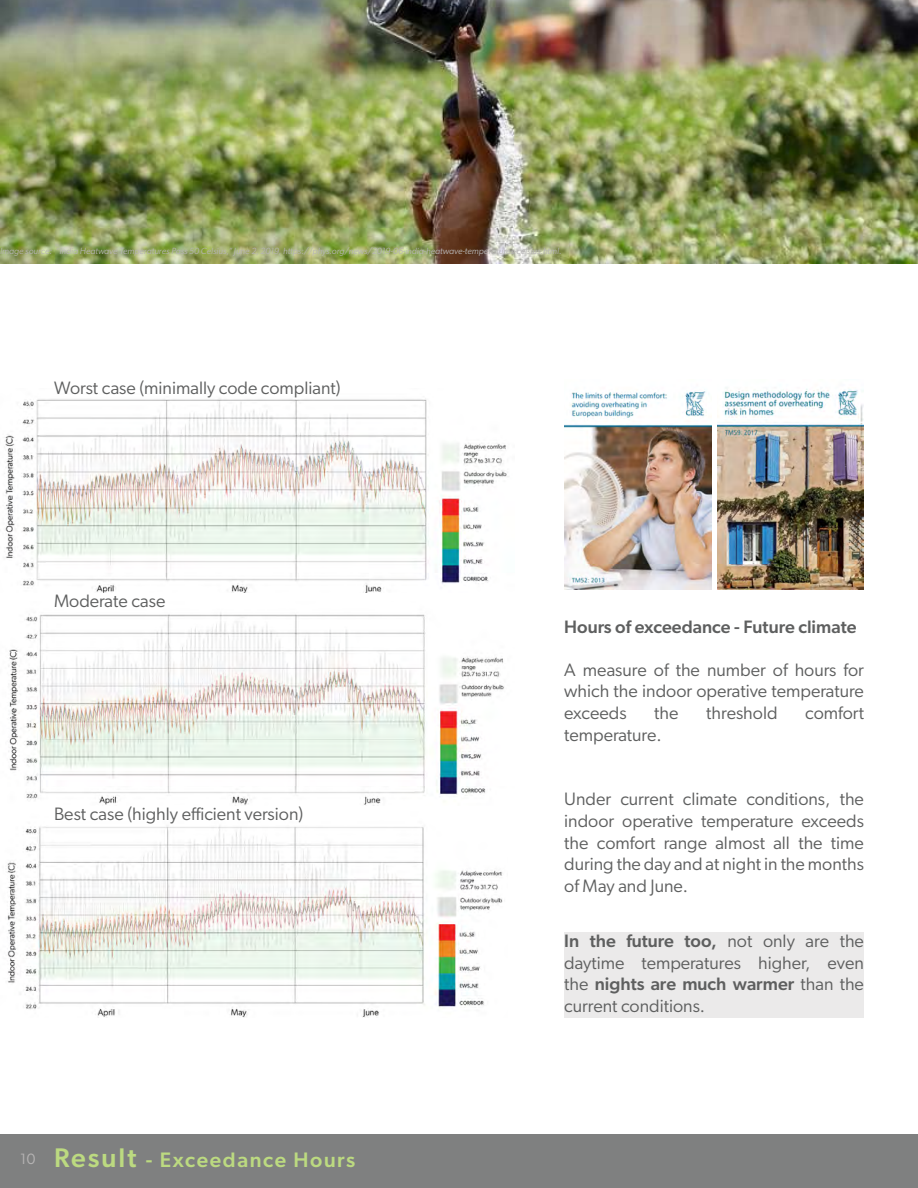
<style>
.page{position:relative;width:918px;height:1188px;background:#fff}
.page>*{position:absolute;margin:0;border:0;box-sizing:border-box;transform-origin:0 0}
.t1{font:500 21px "Gibson";letter-spacing:.075em;color:#bcda80}
.t2{font:18px/21.6px "Gibson";color:#5e5f5f;text-align:justify}
.t3{font:500 18px "Gibson";color:#5e5f5f}
.t4{font:italic 9px "Gibson";color:#b6b4b4}
.s1{font-weight:400;font-size:15px;color:#b6b4b4}
.s2{font-size:27px}
.s3{font-weight:500}
</style>
<div class="page">
<div style="left:0;top:1134px;width:918px;height:54px;background:#7f8080"></div>
<img style="left:717px;top:387px;width:147px;height:202px">
<img style="left:564px;top:391px;width:148px;height:198px">
<img style="left:7px;top:826px;width:496px;height:192px">
<img style="left:8px;top:613px;width:496px;height:192px">
<img style="left:4px;top:398px;width:505px;height:195px">
<img style="left:0;top:0;width:918px;height:264px">
<div style="left:564px;top:933px;width:300px;height:85px;background:#ebeaea"></div>
<p class="t4" style="left:0;top:245px;width:563px">Image source: “India Heatwave Temperatures Pass 50 Celsius,” June 2, 2019, https://phys.org/news/2019-06-india-heatwave-temperatures-celsius.html.</p>
<p class="t2" style="left:54px;top:377px;width:288px">Worst case (minimally code compliant)</p>
<p class="t2" style="left:54px;top:590px;width:113px">Moderate case</p>
<p class="t2" style="left:54px;top:802px;width:251px">Best case (highly efficient version)</p>
<p class="t1" style="left:20px;top:1147px;width:336px"><span class="s1">10</span> <span class="s2">Result</span> - Exceedance Hours</p>
<p class="t3" style="left:564px;top:616px;width:294px">Hours of exceedance - Future climate</p>
<p class="t2" style="left:564px;top:659px;width:301px">A measure of the number of hours for which the indoor operative temperature exceeds</p>
<p class="t2" style="left:654px;top:702px;width:26px">the</p>
<p class="t2" style="left:706px;top:702px;width:73px">threshold</p>
<p class="t2" style="left:805px;top:702px;width:60px">comfort</p>
<p class="t2" style="left:564px;top:723px;width:99px">temperature.</p>
<p class="t2" style="left:564px;top:788px;width:301px">Under current climate conditions, the indoor operative temperature exceeds the comfort range almost all the time during the day and at night in the months of May and June.</p>
<p class="t2" style="left:564px;top:930px;width:301px"><span class="s3">In the future too,</span> not only are the daytime temperatures higher, even the <span class="s3">nights are much warmer</span> than the current conditions.</p>
</div>
